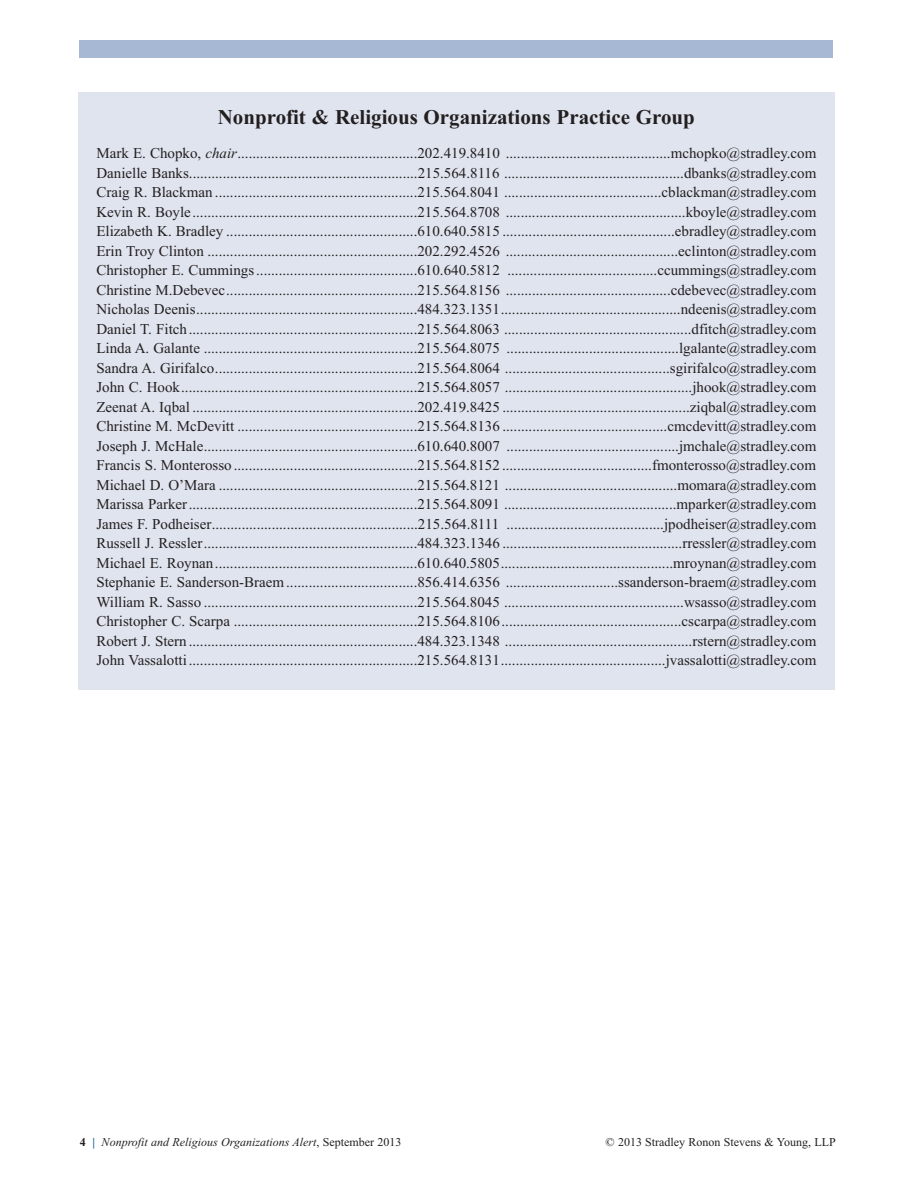
<style>
.page{position:relative;width:918px;height:1188px;background:#fff}
.page>*{position:absolute;margin:0;border:0;box-sizing:border-box;transform-origin:0 0}
.t1{font:700 21px "Times New Roman";color:#231f20}
.t2{font:15px/19.5px "Times New Roman";color:#231f20;text-align:justify}
.t3{font:italic 12px "Times New Roman";color:#231f20}
.t4{font:12px "Times New Roman";color:#231f20}
.s1{font-style:italic}
.s2{font-weight:700;font-style:normal}
.s3{font-weight:700;font-style:normal;color:#005890}
.s4{font-style:normal}
</style>
<div class="page">
<div style="left:78px;top:93px;width:756px;height:597px;background:#dfe4ef"></div>
<div style="left:79px;top:40px;width:754px;height:18px;background:#a7b8d5"></div>
<h1 class="t1" style="left:218px;top:104px;width:479px">Nonprofit &amp; Religious Organizations Practice Group</h1>
<p class="t2" style="left:96px;top:143px;width:722px">Mark E. Chopko, <span class="s1">chair</span>................................................202.419.8410 ............................................mchopko@stradley.com Danielle Banks.............................................................215.564.8116 ................................................dbanks@stradley.com Craig R. Blackman ......................................................215.564.8041 ..........................................cblackman@stradley.com Kevin R. Boyle............................................................215.564.8708 ................................................kboyle@stradley.com Elizabeth K. Bradley ...................................................610.640.5815 ..............................................ebradley@stradley.com Erin Troy Clinton ........................................................202.292.4526 ..............................................eclinton@stradley.com Christopher E. Cummings...........................................610.640.5812 ........................................ccummings@stradley.com Christine M.Debevec...................................................215.564.8156 ............................................cdebevec@stradley.com Nicholas Deenis...........................................................484.323.1351................................................ndeenis@stradley.com Daniel T. Fitch.............................................................215.564.8063 ..................................................dfitch@stradley.com Linda A. Galante .........................................................215.564.8075 ..............................................lgalante@stradley.com Sandra A. Girifalco......................................................215.564.8064 ............................................sgirifalco@stradley.com John C. Hook...............................................................215.564.8057 ..................................................jhook@stradley.com Zeenat A. Iqbal ............................................................202.419.8425 ..................................................ziqbal@stradley.com Christine M. McDevitt ................................................215.564.8136 ............................................cmcdevitt@stradley.com Joseph J. McHale.........................................................610.640.8007 ..............................................jmchale@stradley.com Francis S. Monterosso .................................................215.564.8152 ........................................fmonterosso@stradley.com Michael D. O’Mara .....................................................215.564.8121 ..............................................momara@stradley.com Marissa Parker.............................................................215.564.8091 ..............................................mparker@stradley.com James F. Podheiser.......................................................215.564.8111 ..........................................jpodheiser@stradley.com Russell J. Ressler.........................................................484.323.1346 ................................................rressler@stradley.com Michael E. Roynan......................................................610.640.5805..............................................mroynan@stradley.com Stephanie E. Sanderson-Braem...................................856.414.6356 ..............................ssanderson-braem@stradley.com William R. Sasso .........................................................215.564.8045 ................................................wsasso@stradley.com Christopher C. Scarpa .................................................215.564.8106................................................cscarpa@stradley.com Robert J. Stern .............................................................484.323.1348 ..................................................rstern@stradley.com John Vassalotti.............................................................215.564.8131............................................jvassalotti@stradley.com</p>
<p class="t3" style="left:80px;top:1135px;width:323px"><span class="s2">4</span> <span class="s3">|</span> Nonprofit and Religious Organizations Alert<span class="s4">, September 2013</span></p>
<p class="t4" style="left:606px;top:1135px;width:232px">© 2013 Stradley Ronon Stevens &amp; Young, LLP</p>
</div>
